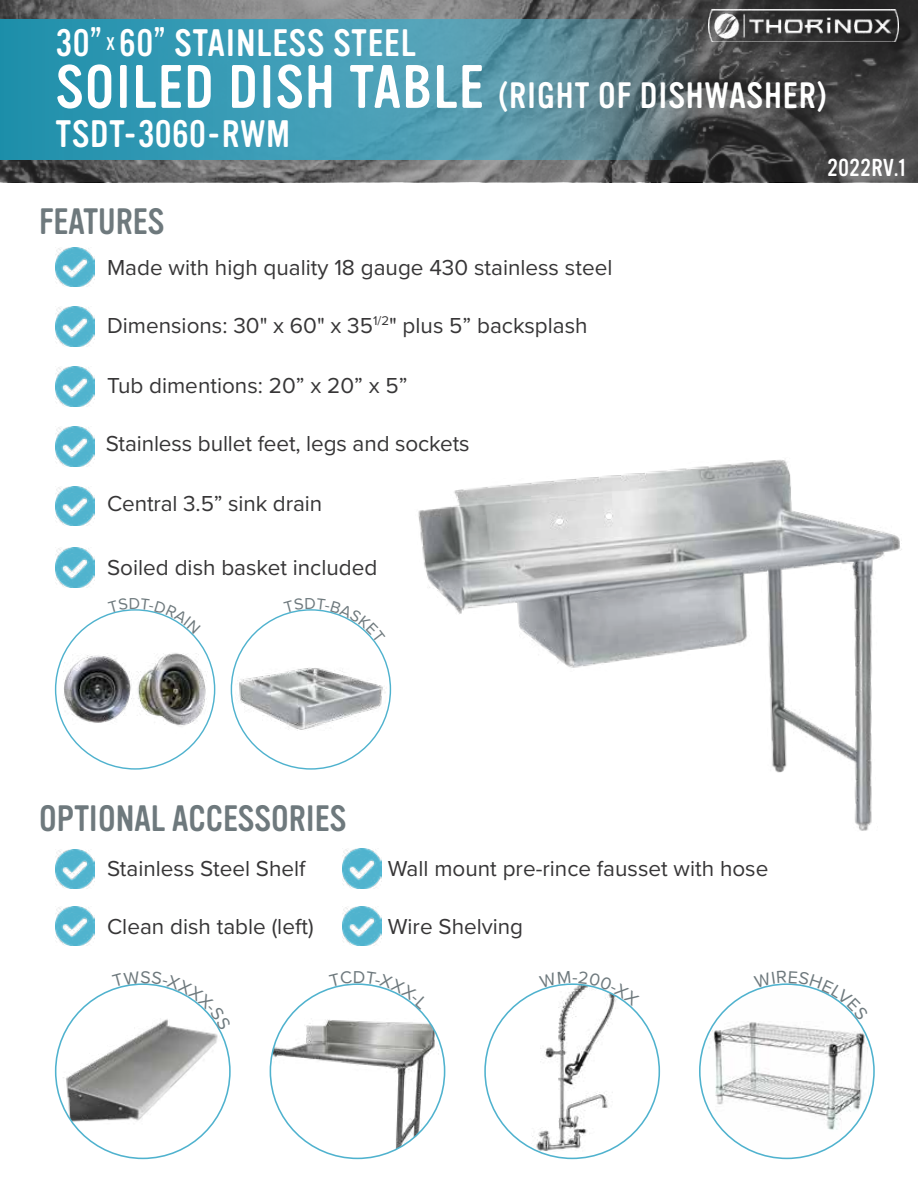
<style>
.page{position:relative;width:918px;height:1188px;background:#fff}
.page>*{position:absolute;margin:0;border:0;box-sizing:border-box;transform-origin:0 0}
.t1{font:37.5px "Vinyl OT";letter-spacing:.025em;color:#fff}
.t2{font:36px "Vinyl OT";letter-spacing:.025em;color:#fff}
.t3{font:36px "Vinyl OT";color:#6e797d}
.t4{font:24px "Vinyl OT";letter-spacing:.025em;color:#fff}
.t5{font:22.5px "Proxima Nova";color:#373637}
.s1{font-size:60px}
</style>
<div class="page">
<img style="left:270px;top:984px;width:175px;height:174px;border-radius:87px">
<img style="left:522px;top:990px;width:100px;height:162px">
<img style="left:700px;top:990px;width:174px;height:167px">
<img style="left:62px;top:1018px;width:161px;height:107px">
<img style="left:235px;top:614px;width:152px;height:151px">
<img style="left:56px;top:636px;width:159px;height:107px">
<svg style="left:0;top:0;width:917px;height:182px;background:#565757"></svg>
<hr style="left:917px;top:0;width:1px;height:182px;background:#373637">
<img style="left:56px;top:247px;width:39px;height:39px">
<img style="left:56px;top:427px;width:39px;height:39px">
<img style="left:56px;top:486px;width:39px;height:40px">
<img style="left:56px;top:307px;width:39px;height:39px">
<img style="left:56px;top:367px;width:39px;height:39px">
<img style="left:56px;top:548px;width:39px;height:39px">
<img style="left:708px;top:9px;width:190px;height:33px">
<svg style="left:0;top:19px;width:697px;height:140px;background:#4492a7"></svg>
<img style="left:56px;top:849px;width:39px;height:39px">
<img style="left:56px;top:907px;width:39px;height:39px">
<img style="left:342px;top:849px;width:39px;height:39px">
<img style="left:342px;top:907px;width:39px;height:39px">
<img style="left:418px;top:460px;width:484px;height:371px">
<svg style="left:329px;top:983px;width:91px;height:26px"></svg>
<svg style="left:539px;top:983px;width:92px;height:23px"></svg>
<svg style="left:754px;top:983px;width:115px;height:37px"></svg>
<svg style="left:112px;top:983px;width:111px;height:47px"></svg>
<svg style="left:284px;top:609px;width:102px;height:34px"></svg>
<svg style="left:108px;top:609px;width:85px;height:25px"></svg>
<h1 class="t1" style="left:56px;top:22px;width:361px">30” <sup>X</sup> 60” STAINLESS STEEL</h1>
<h2 class="t2" style="left:56px;top:76px;width:773px"><span class="s1">SOILED DISH TABLE</span> (RIGHT OF DISHWASHER)</h2>
<h1 class="t1" style="left:56px;top:114px;width:236px">TSDT-3060-RWM</h1>
<h2 class="t3" style="left:39px;top:202px;width:127px">FEATURES</h2>
<p class="t5" style="left:107px;top:251px;width:507px">Made with high quality 18 gauge 430 stainless steel</p>
<p class="t5" style="left:107px;top:308px;width:482px">Dimensions: 30" x 60" x 35<sup>1/2</sup>" plus 5” backsplash</p>
<p class="t5" style="left:107px;top:368px;width:302px">Tub dimentions: 20” x 20” x 5”</p>
<p class="t5" style="left:106px;top:427px;width:365px">Stainless bullet feet, legs and sockets</p>
<p class="t5" style="left:107px;top:487px;width:217px">Central 3.5” sink drain</p>
<p class="t5" style="left:107px;top:551px;width:272px">Soiled dish basket included</p>
<p class="t4" style="left:827px;top:155px;width:80px">2022RV.1</p>
<h2 class="t3" style="left:39px;top:799px;width:308px">OPTIONAL ACCESSORIES</h2>
<p class="t5" style="left:107px;top:852px;width:200px">Stainless Steel Shelf</p>
<p class="t5" style="left:107px;top:909px;width:208px">Clean dish table (left)</p>
<p class="t5" style="left:388px;top:852px;width:382px">Wall mount pre-rince fausset with hose</p>
<p class="t5" style="left:388px;top:909px;width:137px">Wire Shelving</p>
</div>
